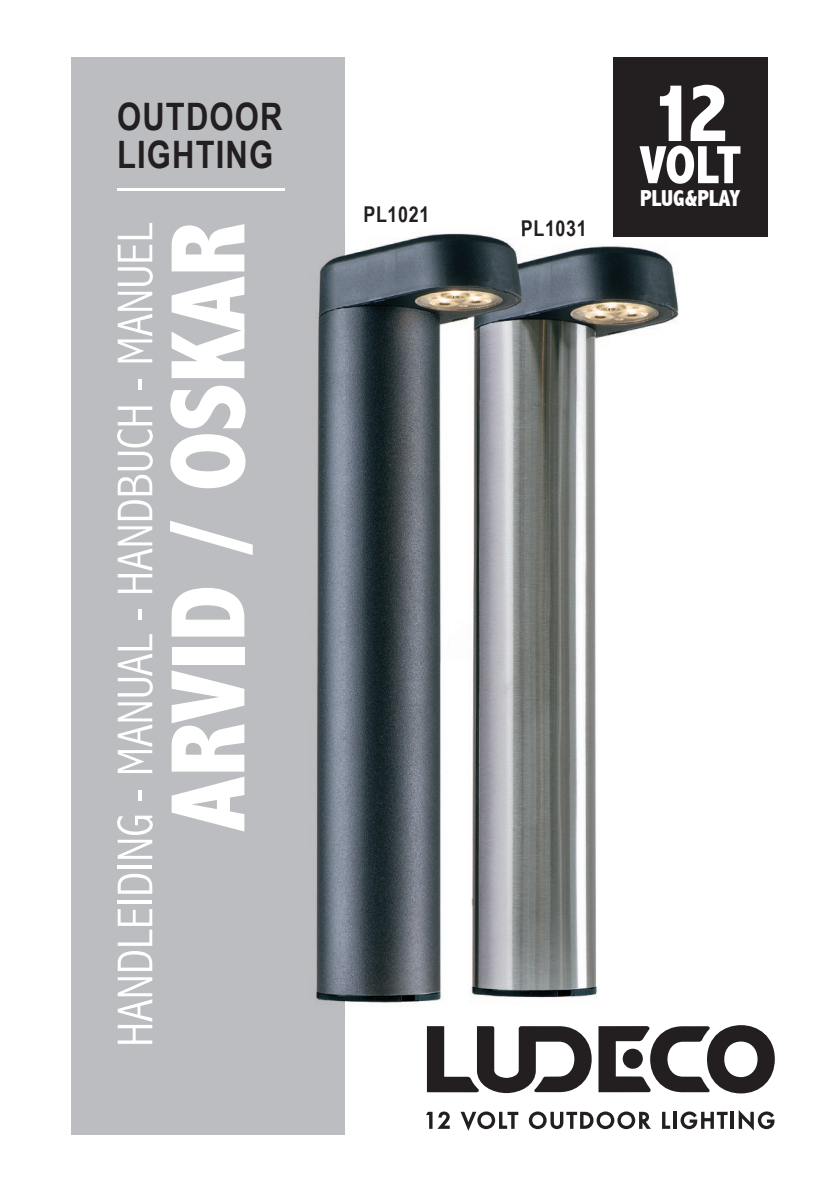
<style>
.page{position:relative;width:840px;height:1191px;background:#fff}
.page>*{position:absolute;margin:0;border:0;box-sizing:border-box;transform-origin:0 0}
.t1{font:800 condensed 106.8px "Abadi";color:#fff}
.t2{font:800 condensed 85px "Abadi";color:#fff}
.t3{font:800 condensed 54.2px "Abadi";color:#fff}
.t4{font:300 condensed 50.8px "Abadi";color:#fff}
.t5{font:700 37.8px/37.8px "Arial Narrow";letter-spacing:.03em;color:#231f20}
.t6{font:800 condensed 23.2px "Abadi";color:#fff}
.t7{font:700 21.8px "Arial Narrow";letter-spacing:.03em;color:#231f20}
</style>
<div class="page">
<div style="left:71px;top:57px;width:273px;height:1077px;background:#bcbdc0"></div>
<svg style="left:426px;top:1111px;width:23px;height:17px"></svg>
<svg style="left:460px;top:1111px;width:58px;height:19px"></svg>
<svg style="left:528px;top:1111px;width:122px;height:18px"></svg>
<svg style="left:662px;top:1111px;width:7px;height:17px"></svg>
<hr style="left:673px;top:1111px;width:3px;height:17px;background:#231f20">
<svg style="left:680px;top:1111px;width:47px;height:18px"></svg>
<hr style="left:730px;top:1111px;width:3px;height:17px;background:#231f20">
<svg style="left:738px;top:1110px;width:36px;height:20px"></svg>
<svg style="left:426px;top:1026px;width:165px;height:67px"></svg>
<svg style="left:598px;top:1025px;width:176px;height:68px"></svg>
<div style="left:613px;top:57px;width:154px;height:180px;background:#231f20"></div>
<hr style="left:117px;top:188px;width:168px;height:3px;background:#fff">
<img style="left:472px;top:246px;width:207px;height:752px">
<img style="left:344px;top:227px;width:184px;height:198px">
<img style="left:344px;top:425px;width:97px;height:397px">
<img style="left:344px;top:822px;width:184px;height:199px">
<img style="left:316px;top:255px;width:28px;height:747px">
<svg style="left:522px;top:227px;width:6px;height:9px"></svg>
<p class="t5" style="left:117px;top:96px;width:167px">OUTDOOR<br>LIGHTING</p>
<p class="t4" style="left:106px;top:1047px;width:826px;rotate:-90deg">HANDLEIDING - MANUAL - HANDBUCH - MANUEL</p>
<h1 class="t1" style="left:147px;top:832px;width:610px;rotate:-90deg">ARVID / OSKAR</h1>
<p class="t7" style="left:363px;top:197px;width:67px">PL1021</p>
<p class="t7" style="left:520px;top:212px;width:67px">PL1031</p>
<h2 class="t2" style="left:651px;top:63px;width:80px">12</h2>
<p class="t3" style="left:638px;top:134px;width:104px">VOLT</p>
<p class="t6" style="left:639px;top:185px;width:102px">PLUG&amp;PLAY</p>
</div>
